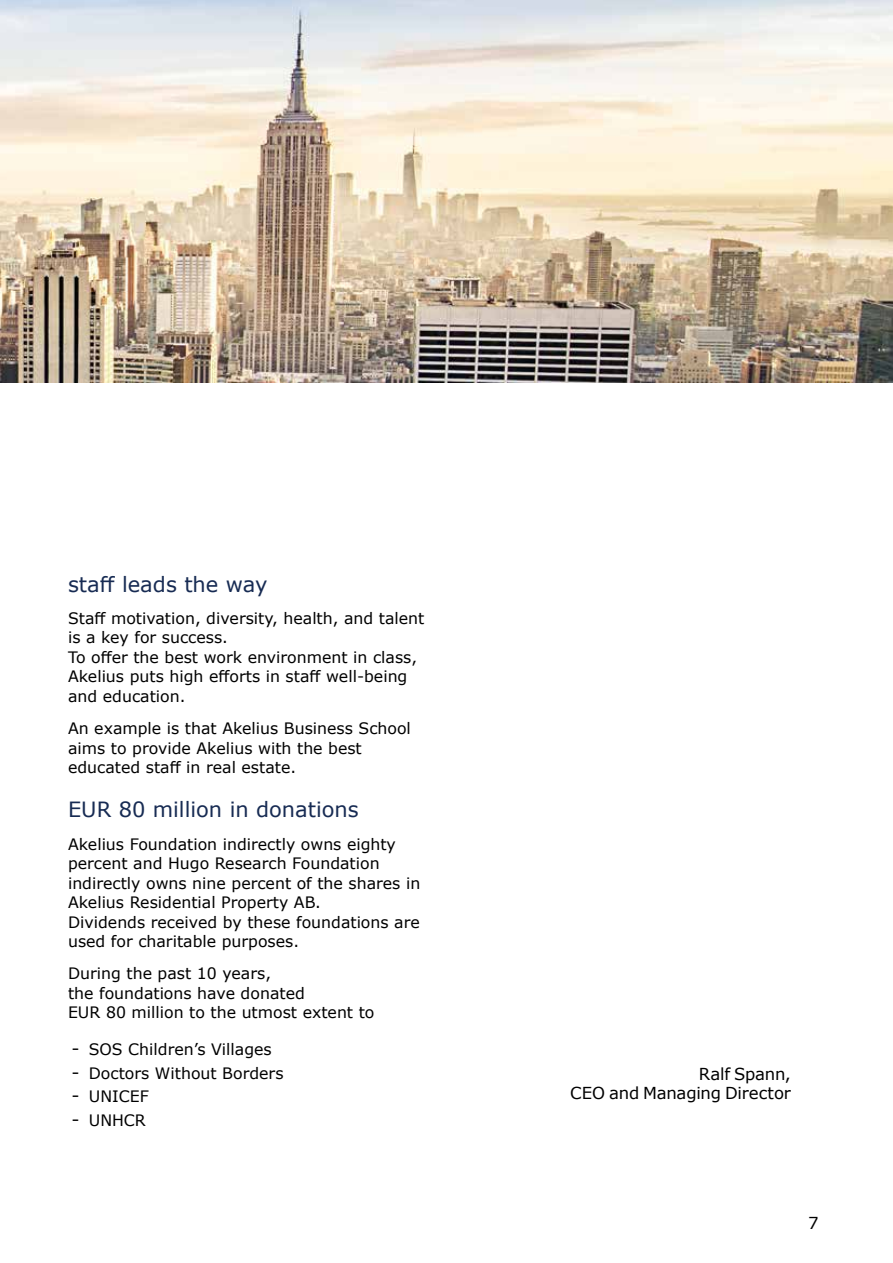
<style>
.page{position:relative;width:893px;height:1263px;background:#fff}
.page>*{position:absolute;margin:0;border:0;box-sizing:border-box;transform-origin:0 0}
.t1{font:21px "Verdana";color:#172b53}
.t2{font:16.5px/19.5px "Verdana";letter-spacing:-.01em;color:#000;text-align:right}
.t3{font:15.75px/19.5px "Verdana";color:#000}
.s1{font-size:18px}
</style>
<div class="page">
<img style="left:0;top:0;width:893px;height:383px">
<h1 class="t1" style="left:68px;top:570px;width:201px">staff leads the way</h1>
<p class="t3" style="left:68px;top:608px;width:358px">Staff motivation, diversity, health, and talent is a key for success.<br>To offer the best work environment in class, Akelius puts high efforts in staff well-being and education.</p>
<p class="t3" style="left:68px;top:719px;width:344px">An example is that Akelius Business School aims to provide Akelius with the best educated staff in real estate.</p>
<h1 class="t1" style="left:68px;top:795px;width:292px">EUR 80 million in donations</h1>
<p class="t3" style="left:68px;top:834px;width:354px">Akelius Foundation indirectly owns eighty percent and Hugo Research Foundation indirectly owns nine percent of the shares in Akelius Residential Property AB.<br>Dividends received by these foundations are used for charitable purposes.</p>
<p class="t3" style="left:68px;top:964px;width:308px">During the past 10 years,<br>the foundations have donated<br>EUR 80 million to the utmost extent to</p>
<p class="t3" style="left:72px;top:1039px;width:202px"><span class="s1">-</span> SOS Children’s Villages</p>
<p class="t3" style="left:72px;top:1063px;width:213px"><span class="s1">-</span> Doctors Without Borders</p>
<p class="t3" style="left:72px;top:1087px;width:79px"><span class="s1">-</span> UNICEF</p>
<p class="t3" style="left:72px;top:1110px;width:76px"><span class="s1">-</span> UNHCR</p>
<p class="t2" style="left:570px;top:1064px;width:222px">Ralf Spann,<br>CEO and Managing Director</p>
<p class="t2" style="left:808px;top:1213px;width:12px">7</p>
</div>
